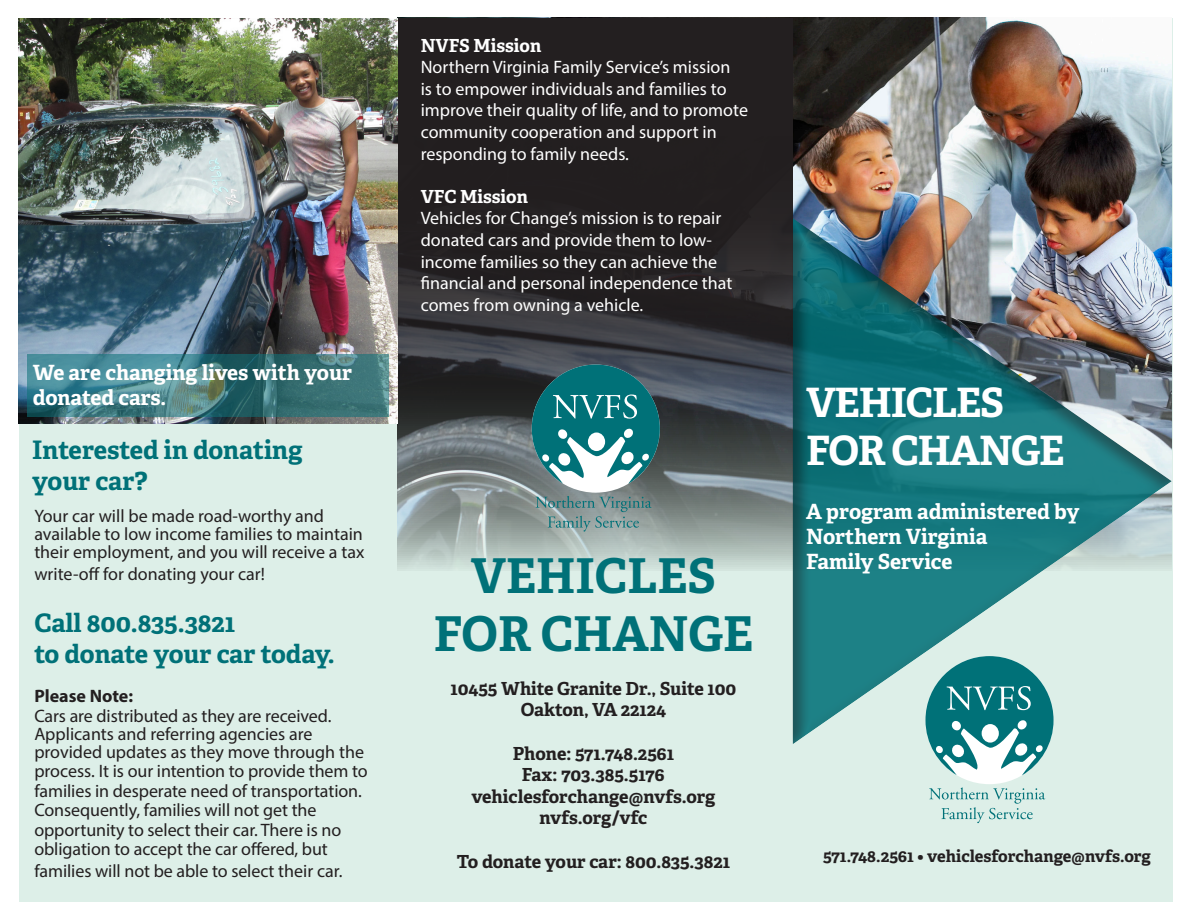
<style>
.page{position:relative;width:1188px;height:918px;background:#fff}
.page>*{position:absolute;margin:0;border:0;box-sizing:border-box;transform-origin:0 0}
.t1{font:700 48px "Adelle Basic";color:#007178}
.t2{font:700 40.5px/48.6px "Adelle Basic";letter-spacing:-.03em;color:#fff}
.t3{font:700 25.5px/30.6px "Adelle Basic";letter-spacing:-.005em;color:#007178}
.t4{font:700 21px/25.2px "Adelle Basic";color:#fff}
.t5{font:18px/19px "Myriad Pro";letter-spacing:-.005em;color:#231f20}
.t6{font:18px/21.6px "Myriad Pro";color:#fff}
.t7{font:700 18px "Adelle Basic";letter-spacing:-.005em;color:#231f20}
.t8{font:700 18px "Adelle Basic";color:#fff}
.t9{font:700 18px "Myriad Pro";color:#231f20}
.t10{font:700 16.5px "Adelle Basic";letter-spacing:-.005em;color:#231f20}
</style>
<div class="page">
<div style="left:19px;top:18px;width:1153px;height:884px;background:#ddefe8"></div>
<img style="left:398px;top:18px;width:774px;height:551px">
<img style="left:19px;top:18px;width:379px;height:406px">
<div style="left:791px;top:217px;width:381px;height:529px;background:#231f20;opacity:.5"></div>
<div style="left:925px;top:656px;width:129px;height:128px;background:#fff;border-radius:50%"></div>
<svg style="left:925px;top:656px;width:129px;height:119px"></svg>
<svg style="left:929px;top:787px;width:116px;height:36px"></svg>
<svg style="left:27px;top:354px;width:362px;height:62px;background:#407b82"></svg>
<svg style="left:398px;top:18px;width:395px;height:406px;background:#292629"></svg>
<div style="left:532px;top:365px;width:128px;height:128px;background:#fff;border-radius:50%"></div>
<svg style="left:532px;top:365px;width:128px;height:119px"></svg>
<svg style="left:535px;top:496px;width:117px;height:36px;background:#819898"></svg>
<p class="t4" style="left:33px;top:360px;width:321px">We are changing lives with your donated cars.</p>
<p class="t3" style="left:32px;top:435px;width:272px">Interested in donating your car?</p>
<p class="t5" style="left:34px;top:507px;width:332px;line-height:18px">Your car will be made road-worthy and available to low income families to maintain their employment, and you will receive a tax</p>
<p class="t5" style="left:34px;top:564px;width:232px">write-off for donating your car!</p>
<p class="t3" style="left:34px;top:608px;width:202px">Call 800.835.3821</p>
<p class="t3" style="left:34px;top:638px;width:302px">to donate your car today.</p>
<p class="t9" style="left:34px;top:684px;width:100px">Please Note:</p>
<p class="t5" style="left:34px;top:706px;width:335px">Cars are distributed as they are received.<br>Applicants and referring agencies are provided updates as they move through the process. It is our intention to provide them to families in desperate need of transportation.<br>Consequently, families will not get the opportunity to select their car. There is no obligation to accept the car offered, but</p>
<p class="t5" style="left:34px;top:861px;width:310px">families will not be able to select their car.</p>
<p class="t8" style="left:421px;top:34px;width:122px">NVFS Mission</p>
<p class="t6" style="left:421px;top:56px;width:329px">Northern Virginia Family Service’s mission<br>is to empower individuals and families to improve their quality of life, and to promote community cooperation and support in responding to family needs.</p>
<p class="t8" style="left:421px;top:185px;width:109px">VFC Mission</p>
<p class="t6" style="left:421px;top:207px;width:313px">Vehicles for Change’s mission is to repair donated cars and provide them to low&shy;income families so they can achieve the financial and personal independence that comes from owning a vehicle.</p>
<p class="t1" style="left:471px;top:545px;width:247px">VEHICLES</p>
<p class="t1" style="left:434px;top:603px;width:321px">FOR CHANGE</p>
<p class="t7" style="left:450px;top:677px;width:288px">10455 White Granite Dr., Suite 100</p>
<p class="t7" style="left:521px;top:699px;width:147px">Oakton, VA 22124</p>
<p class="t7" style="left:513px;top:742px;width:163px">Phone: 571.748.2561</p>
<p class="t7" style="left:522px;top:763px;width:144px">Fax: 703.385.5176</p>
<p class="t7" style="left:471px;top:785px;width:245px">vehiclesforchange@nvfs.org</p>
<p class="t7" style="left:540px;top:807px;width:109px">nvfs.org/vfc</p>
<p class="t7" style="left:457px;top:850px;width:275px">To donate your car: 800.835.3821</p>
<p class="t2" style="left:806px;top:378px;width:260px">VEHICLES<br>FOR CHANGE</p>
<p class="t4" style="left:806px;top:499px;width:275px">A program administered by<br>Northern Virginia</p>
<p class="t4" style="left:806px;top:549px;width:148px">Family Service</p>
<p class="t10" style="left:823px;top:846px;width:329px">571.748.2561 • vehiclesforchange@nvfs.org</p>
</div>
